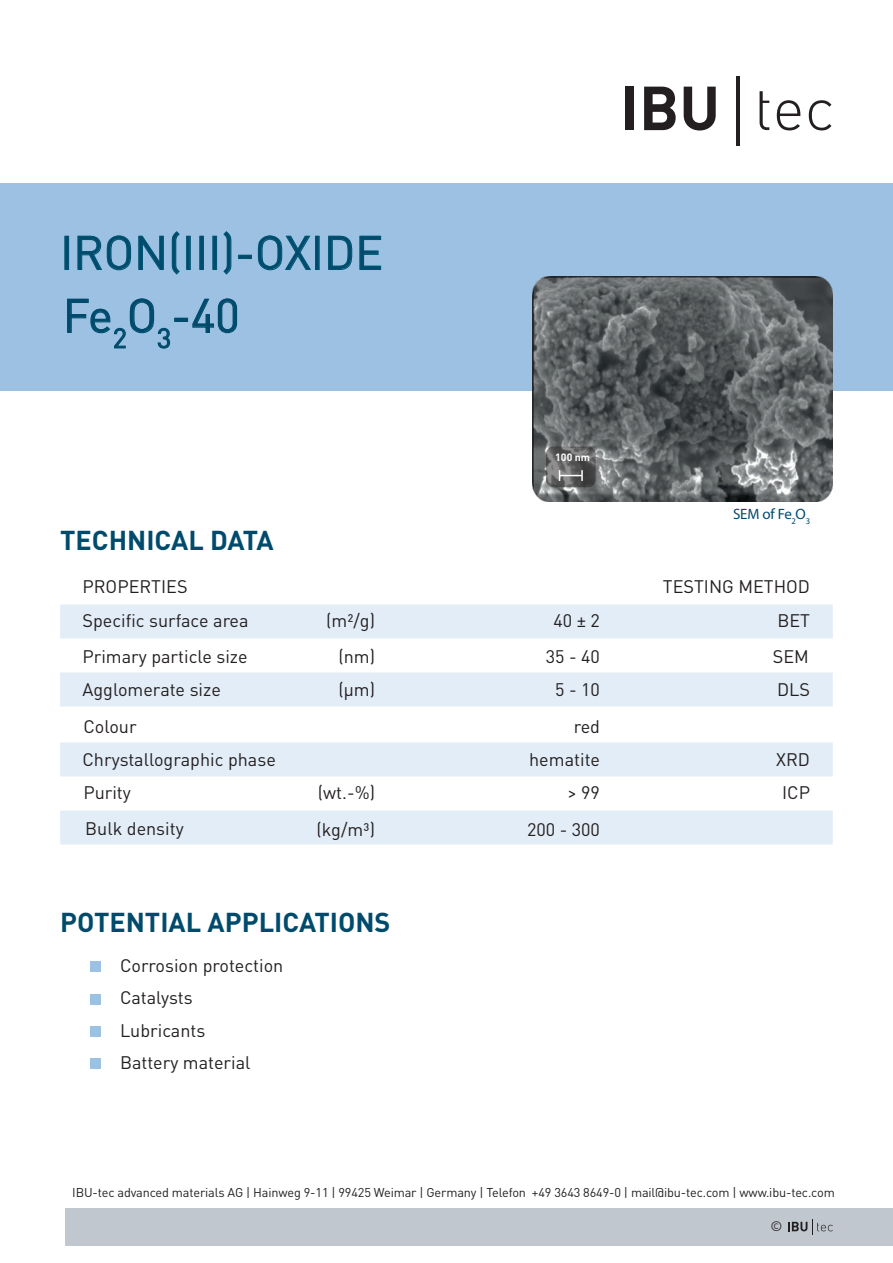
<style>
.page{position:relative;width:893px;height:1263px;background:#fff}
.page>*{position:absolute;margin:0;border:0;box-sizing:border-box;transform-origin:0 0}
.t1{font:46.5px/63px "DIN Pro";color:#004b6c}
.t2{font:700 27px "DIN Pro";color:#004b6c}
.t3{font:18px/35.2px "DIN Pro";color:#231f20}
.t4{font:15px "Myriad Pro";letter-spacing:-.01em;color:#004b6c}
.t5{font:13.65px "DIN Pro";color:#231f20}
.t6{font:12.6px "DIN Pro";letter-spacing:-.01em;color:#231f20}
.t7{font:700 10.5px "DIN Pro";color:#fff}
</style>
<div class="page">
<div style="left:0;top:183px;width:893px;height:207px;background:#9cc1e2"></div>
<div style="left:625px;top:87px;width:9px;height:43px;background:#231f20"></div>
<svg style="left:644px;top:87px;width:32px;height:43px"></svg>
<svg style="left:684px;top:87px;width:32px;height:43px"></svg>
<svg style="left:760px;top:91px;width:9px;height:39px"></svg>
<svg style="left:777px;top:100px;width:23px;height:30px"></svg>
<svg style="left:809px;top:100px;width:22px;height:30px"></svg>
<hr style="left:736px;top:76px;width:3px;height:70px;background:#231f20">
<div style="left:64px;top:236px;width:5px;height:34px;border:1px solid #005372"></div>
<svg style="left:77px;top:235px;width:55px;height:36px"></svg>
<svg style="left:138px;top:235px;width:26px;height:35px"></svg>
<svg style="left:171px;top:231px;width:9px;height:44px"></svg>
<div style="left:186px;top:236px;width:5px;height:34px;border:1px solid #005372"></div>
<div style="left:199px;top:236px;width:5px;height:34px;border:1px solid #005372"></div>
<div style="left:212px;top:236px;width:5px;height:34px;border:1px solid #005372"></div>
<svg style="left:223px;top:231px;width:9px;height:44px"></svg>
<div style="left:238px;top:255px;width:14px;height:4px;border:1px solid #005372"></div>
<svg style="left:258px;top:235px;width:53px;height:36px"></svg>
<div style="left:315px;top:236px;width:5px;height:34px;border:1px solid #005372"></div>
<svg style="left:328px;top:235px;width:25px;height:35px"></svg>
<svg style="left:359px;top:235px;width:23px;height:35px"></svg>
<svg style="left:67px;top:298px;width:104px;height:51px"></svg>
<div style="left:174px;top:318px;width:14px;height:4px;border:1px solid #004b6c"></div>
<svg style="left:192px;top:298px;width:46px;height:36px"></svg>
<svg style="left:60px;top:604px;width:773px;height:240px;fill:#e3edf7"></svg>
<div style="left:90px;top:961px;width:10px;height:11px;background:#9cc1e2"></div>
<div style="left:90px;top:994px;width:10px;height:10px;background:#9cc1e2"></div>
<div style="left:66px;top:1208px;width:827px;height:38px;background:#c1c7cf"></div>
<svg style="left:788px;top:1219px;width:45px;height:16px"></svg>
<div style="left:90px;top:1026px;width:10px;height:10px;background:#9cc1e2"></div>
<div style="left:90px;top:1058px;width:10px;height:11px;background:#9cc1e2"></div>
<img style="left:533px;top:276px;width:299px;height:225px">
<svg style="left:546px;top:446px;width:50px;height:41px;background:#626162"></svg>
<svg style="left:559px;top:470px;width:24px;height:11px"></svg>
<h1 class="t1" style="left:60px;top:219px;width:324px">IRON(III)-OXIDE<br>Fe<sub>2</sub>O<sub>3</sub>-40</h1>
<h2 class="t2" style="left:60px;top:518px;width:215px">TECHNICAL DATA</h2>
<p class="t7" style="left:555px;top:448px;width:36px">100 nm</p>
<p class="t4" style="left:733px;top:505px;width:79px">SEM of Fe<sub>2</sub>O<sub>3</sub></p>
<p class="t3" style="left:82px;top:569px;width:107px">PROPERTIES</p>
<p class="t3" style="left:663px;top:568px;width:149px">TESTING METHOD</p>
<p class="t3" style="left:82px;top:602px;width:168px">Specific surface area<br>Primary particle size</p>
<p class="t3" style="left:326px;top:602px;width:50px;text-align:right">(m²/g) (nm)</p>
<p class="t3" style="left:338px;top:671px;width:38px">(µm)</p>
<p class="t3" style="left:546px;top:602px;width:56px;text-align:center">40 ± 2<br>35 - 40</p>
<p class="t3" style="left:555px;top:671px;width:46px">5 - 10</p>
<p class="t3" style="left:773px;top:602px;width:39px">BET<br>SEM</p>
<p class="t3" style="left:777px;top:671px;width:35px">DLS</p>
<p class="t3" style="left:82px;top:670px;width:140px;line-height:36.6px">Agglomerate size<br>Colour</p>
<p class="t3" style="left:82px;top:741px;width:195px">Chrystallographic phase</p>
<p class="t3" style="left:529px;top:709px;width:72px;line-height:33px;text-align:right">red hematite</p>
<p class="t3" style="left:776px;top:741px;width:35px">XRD</p>
<p class="t3" style="left:83px;top:774px;width:49px">Purity</p>
<p class="t3" style="left:85px;top:811px;width:100px">Bulk density</p>
<p class="t3" style="left:317px;top:774px;width:60px;line-height:36.3px">(wt.-%) (kg/m³)</p>
<h2 class="t2" style="left:60px;top:899px;width:332px">POTENTIAL APPLICATIONS</h2>
<p class="t3" style="left:120px;top:949px;width:165px;line-height:32.2px">Corrosion protection<br>Catalysts</p>
<p class="t3" style="left:120px;top:1013px;width:132px;line-height:32.2px">Lubricants<br>Battery material</p>
<p class="t3" style="left:527px;top:774px;width:75px;line-height:36.3px;text-align:right">&gt; 99<br>200 - 300</p>
<p class="t3" style="left:782px;top:774px;width:29px">ICP</p>
<p class="t6" style="left:72px;top:1184px;width:764px">IBU-tec advanced materials AG | Hainweg 9-11 | 99425 Weimar | Germany | Telefon +49 3643 8649-0 | mail@ibu-tec.com | www.ibu-tec.com</p>
<p class="t5" style="left:771px;top:1217px;width:13px">©</p>
</div>
